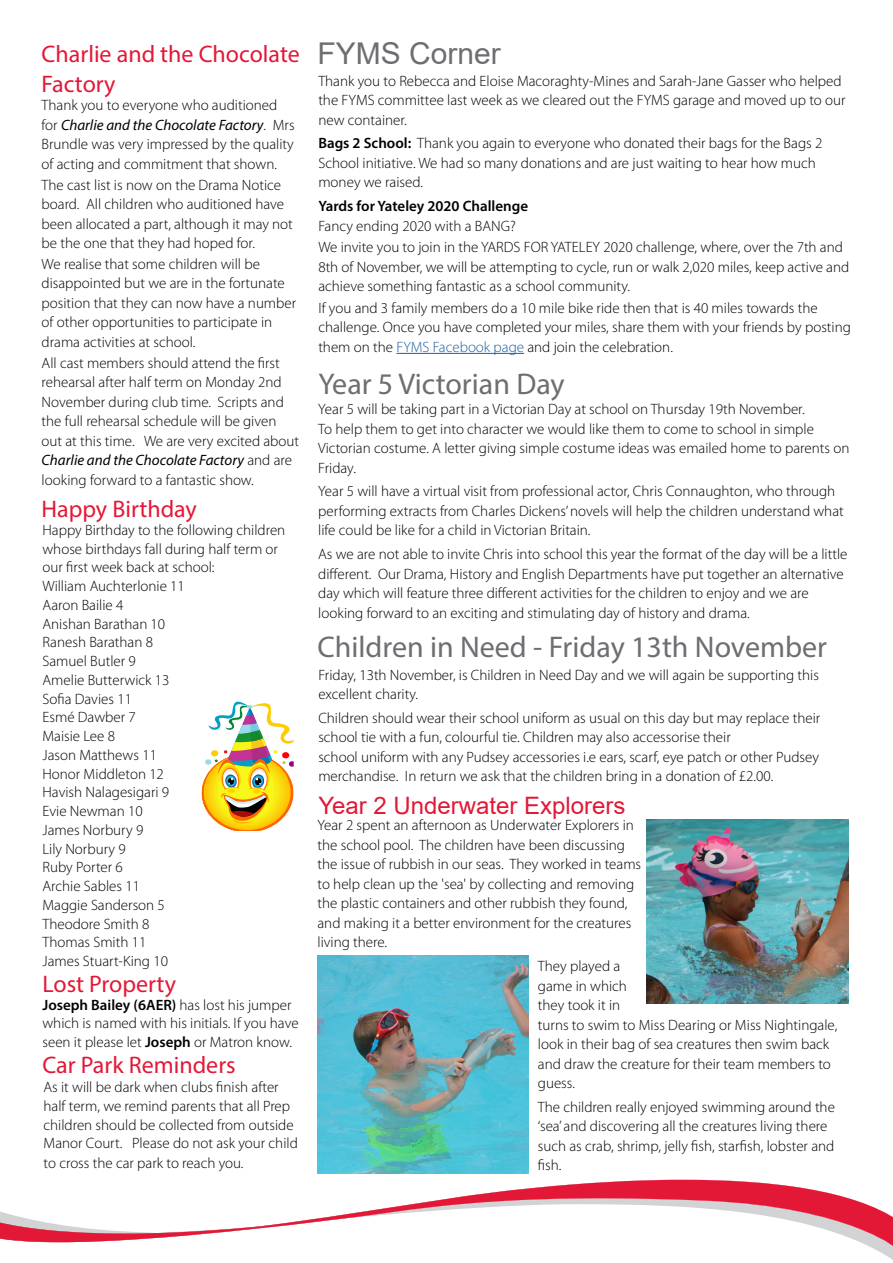
<style>
.page{position:relative;width:893px;height:1263px;background:#fff}
.page>*{position:absolute;margin:0;border:0;box-sizing:border-box;transform-origin:0 0}
.t1{font:30px "Myriad Pro";color:#6d6e71}
.t2{font:30px "Arial";color:#6d6e71}
.t3{font:24px/30px "Myriad Pro";color:#e31837}
.t4{font:24px "Arial";color:#e31837}
.t5{font:300 15px/19.5px "Myriad Pro";color:#000}
.t6{font:600 15px "Myriad Pro";color:#000}
.s1{font-weight:400;font-style:italic}
.s2{font-weight:600}
.s3{color:#215e9e}
</style>
<div class="page">
<svg style="left:0;top:1180px;width:893px;height:70px"></svg>
<svg style="left:202px;top:702px;width:92px;height:128px"></svg>
<hr style="left:396px;top:353px;width:128px;height:1px;background:#215e9e">
<img style="left:646px;top:820px;width:202px;height:183px">
<img style="left:318px;top:956px;width:211px;height:218px">
<h2 class="t3" style="left:42px;top:38px;width:260px">Charlie and the Chocolate<br>Factory</h2>
<p class="t5" style="left:42px;top:96px;width:259px">Thank you to everyone who auditioned<br>for <span class="s1">Charlie and the Chocolate Factory</span>. Mrs Brundle was very impressed by the quality of acting and commitment that shown.<br>The cast list is now on the Drama Notice board. All children who auditioned have been allocated a part, although it may not be the one that they had hoped for.<br>We realise that some children will be disappointed but we are in the fortunate position that they can now have a number of other opportunities to participate in drama activities at school.<br>All cast members should attend the first rehearsal after half term on Monday 2nd November during club time. Scripts and the full rehearsal schedule will be given out at this time. We are very excited about <span class="s1">Charlie and the Chocolate Factory</span> and are looking forward to a fantastic show.</p>
<h2 class="t3" style="left:42px;top:493px;width:157px">Happy Birthday</h2>
<p class="t5" style="left:42px;top:521px;width:244px;line-height:18.8px">Happy Birthday to the following children whose birthdays fall during half term or our first week back at school:<br>William Auchterlonie 11<br>Aaron Bailie 4<br>Anishan Barathan 10<br>Ranesh Barathan 8<br>Samuel Butler 9<br>Amelie Butterwick 13<br>Sofia Davies 11<br>Esmé Dawber 7<br>Maisie Lee 8<br>Jason Matthews 11<br>Honor Middleton 12<br>Havish Nalagesigari 9<br>Evie Newman 10<br>James Norbury 9<br>Lily Norbury 9<br>Ruby Porter 6<br>Archie Sables 11<br>Maggie Sanderson 5<br>Theodore Smith 8<br>Thomas Smith 11<br>James Stuart-King 10</p>
<h2 class="t3" style="left:43px;top:968px;width:135px">Lost Property</h2>
<p class="t5" style="left:42px;top:995px;width:258px;line-height:18.8px"><span class="s2">Joseph Bailey (6AER)</span> has lost his jumper which is named with his initials. If you have seen it please let <span class="s2">Joseph</span> or Matron know.</p>
<h2 class="t3" style="left:43px;top:1049px;width:195px">Car Park Reminders</h2>
<p class="t5" style="left:44px;top:1078px;width:256px;line-height:18.9px">As it will be dark when clubs finish after half term, we remind parents that all Prep children should be collected from outside Manor Court. Please do not ask your child to cross the car park to reach you.</p>
<h1 class="t2" style="left:317px;top:33px;width:185px">FYMS Corner</h1>
<p class="t5" style="left:318px;top:71px;width:529px">Thank you to Rebecca and Eloise Macoraghty-Mines and Sarah-Jane Gasser who helped the FYMS committee last week as we cleared out the FYMS garage and moved up to our new container.</p>
<p class="t5" style="left:318px;top:134px;width:505px"><span class="s2">Bags 2 School:</span> Thank you again to everyone who donated their bags for the Bags 2<br>School initiative. We had so many donations and are just waiting to hear how much money we raised.</p>
<p class="t6" style="left:318px;top:196px;width:211px">Yards for Yateley 2020 Challenge</p>
<p class="t5" style="left:318px;top:215px;width:526px;line-height:21.6px">Fancy ending 2020 with a BANG?<br>We invite you to join in the YARDS FOR YATELEY 2020 challenge, where, over the 7th and</p>
<p class="t5" style="left:318px;top:257px;width:532px">8th of November, we will be attempting to cycle, run or walk 2,020 miles, keep active and achieve something fantastic as a school community.</p>
<p class="t5" style="left:318px;top:298px;width:534px">If you and 3 family members do a 10 mile bike ride then that is 40 miles towards the challenge. Once you have completed your miles, share them with your friends by posting them on the <span class="s3">FYMS Facebook page</span> and join the celebration.</p>
<h1 class="t1" style="left:318px;top:366px;width:248px">Year 5 Victorian Day</h1>
<p class="t5" style="left:318px;top:400px;width:533px">Year 5 will be taking part in a Victorian Day at school on Thursday 19th November.<br>To help them to get into character we would like them to come to school in simple Victorian costume. A letter giving simple costume ideas was emailed home to parents on Friday.</p>
<p class="t5" style="left:318px;top:482px;width:527px">Year 5 will have a virtual visit from professional actor, Chris Connaughton, who through performing extracts from Charles Dickens’ novels will help the children understand what life could be like for a child in Victorian Britain.</p>
<p class="t5" style="left:318px;top:545px;width:531px">As we are not able to invite Chris into school this year the format of the day will be a little different. Our Drama, History and English Departments have put together an alternative day which will feature three different activities for the children to enjoy and we are looking forward to an exciting and stimulating day of history and drama.</p>
<h1 class="t1" style="left:317px;top:628px;width:511px">Children in Need - Friday 13th November</h1>
<p class="t5" style="left:318px;top:665px;width:502px">Friday, 13th November, is Children in Need Day and we will again be supporting this excellent charity.</p>
<p class="t5" style="left:318px;top:708px;width:503px">Children should wear their school uniform as usual on this day but may replace their school tie with a fun, colourful tie. Children may also accessorise their<br>school uniform with any Pudsey accessories i.e ears, scarf, eye patch or other Pudsey merchandise. In return we ask that the children bring in a donation of £2.00.</p>
<h2 class="t4" style="left:318px;top:789px;width:309px">Year 2 Underwater Explorers</h2>
<p class="t5" style="left:317px;top:816px;width:325px">Year 2 spent an afternoon as Underwater Explorers in the school pool. The children have been discussing the issue of rubbish in our seas. They worked in teams to help clean up the 'sea' by collecting and removing the plastic containers and other rubbish they found, and making it a better environment for the creatures living there.</p>
<p class="t5" style="left:538px;top:956px;width:301px">They played a<br>game in which<br>they took it in<br>turns to swim to Miss Dearing or Miss Nightingale, look in their bag of sea creatures then swim back and draw the creature for their team members to guess.</p>
<p class="t5" style="left:538px;top:1097px;width:299px">The children really enjoyed swimming around the ‘sea’ and discovering all the creatures living there such as crab, shrimp, jelly fish, starfish, lobster and fish.</p>
</div>
